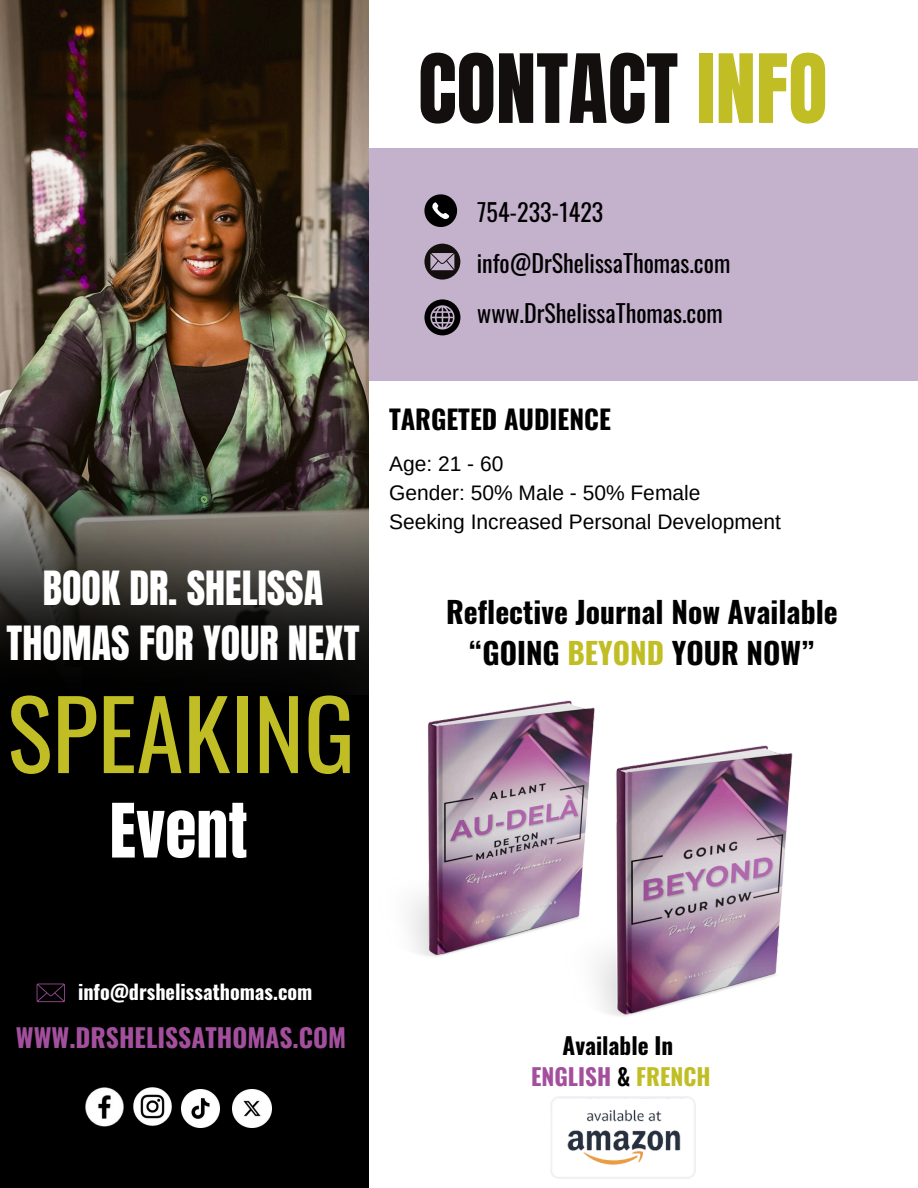
<style>
.page{position:relative;width:918px;height:1188px;background:#fff}
.page>*{position:absolute;margin:0;border:0;box-sizing:border-box;transform-origin:0 0}
.t1{font:94.95px "Oswald";color:#c0be24}
.t2{font:81px "Anton";color:#140f0f}
.t3{font:63.75px "Anton";color:#fff}
.t4{font:40.05px/55.2px "Anton";color:#fff;text-align:center}
.t5{font:700 29.7px/40.5px "Oswald";color:#000;text-align:center}
.t6{font:700 26.4px "Oswald";color:#000}
.t7{font:700 25.5px "Oswald";color:#a34f9e}
.t8{font:24px "Oswald";color:#000}
.t9{font:700 23.1px "Oswald";color:#a34f9e}
.t10{font:700 23.1px "Oswald";color:#000}
.t11{font:21px "Arimo";color:#000}
.t12{font:700 20.1px "Oswald";color:#fff}
.s1{color:#c0be24}
.s2{color:#000}
</style>
<div class="page">
<div style="left:0;top:0;width:369px;height:1188px;background:#000"></div>
<img style="left:0;top:0;width:368px;height:380px">
<img style="left:0;top:380px;width:369px;height:276px">
<div style="left:369px;top:149px;width:549px;height:232px;background:#c4b1cc"></div>
<svg style="left:424px;top:244px;width:36px;height:36px"></svg>
<svg style="left:424px;top:194px;width:33px;height:33px"></svg>
<svg style="left:424px;top:299px;width:36px;height:36px"></svg>
<img style="left:551px;top:1096px;width:144px;height:82px">
<svg style="left:37px;top:984px;width:28px;height:18px"></svg>
<img style="left:85px;top:1087px;width:39px;height:40px">
<img style="left:133px;top:1087px;width:39px;height:39px">
<img style="left:181px;top:1090px;width:38px;height:38px">
<img style="left:233px;top:1090px;width:38px;height:38px">
<img style="left:280px;top:649px;width:180px;height:308px">
<img style="left:460px;top:700px;width:333px;height:316px">
<h5 class="t2" style="left:418px;top:31px;width:411px">CONTACT <span class="s1">INFO</span></h5>
<p class="t8" style="left:477px;top:193px;width:128px">754-233-1423</p>
<p class="t8" style="left:477px;top:244px;width:255px">info@DrShelissaThomas.com</p>
<p class="t8" style="left:477px;top:294px;width:247px">www.DrShelissaThomas.com</p>
<p class="t4" style="left:7px;top:561px;width:355px">BOOK DR. SHELISSA<br>THOMAS FOR YOUR NEXT</p>
<p class="t1" style="left:7px;top:660px;width:349px">SPEAKING</p>
<h2 class="t3" style="left:110px;top:785px;width:139px">Event</h2>
<p class="t6" style="left:389px;top:399px;width:223px">TARGETED AUDIENCE</p>
<p class="t11" style="left:389px;top:452px;width:116px">Age: 21 - 60</p>
<h6 class="t11" style="left:389px;top:481px;width:313px">Gender: 50% Male - 50% Female</h6>
<p class="t11" style="left:389px;top:510px;width:393px">Seeking Increased Personal Development</p>
<p class="t5" style="left:446px;top:590px;width:393px">Reflective Journal Now Available “GOING <span class="s1">BEYOND</span> YOUR NOW”</p>
<p class="t12" style="left:78px;top:976px;width:236px">info@drshelissathomas.com</p>
<p class="t7" style="left:16px;top:1017px;width:332px">WWW.DRSHELISSATHOMAS.COM</p>
<p class="t10" style="left:563px;top:1027px;width:112px">Available In</p>
<h1 class="t9" style="left:531px;top:1059px;width:181px">ENGLISH <span class="s2">&amp;</span> <span class="s1">FRENCH</span></h1>
</div>
